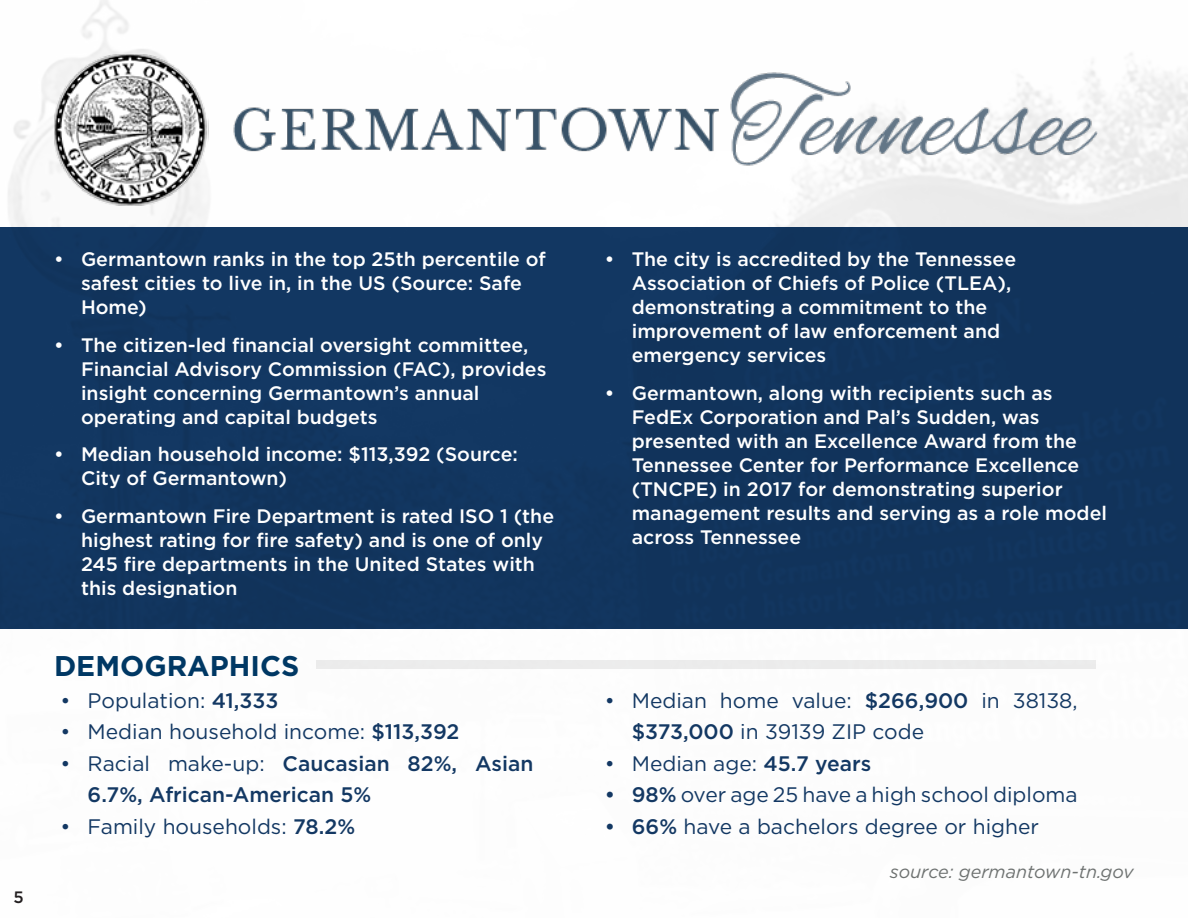
<style>
.page{position:relative;width:1188px;height:918px;background:#fff}
.page>*{position:absolute;margin:0;border:0;box-sizing:border-box;transform-origin:0 0}
.t1{font:700 28.5px "Gotham";color:#003864}
.t2{font:21px/31.5px "Gotham";color:#133863}
.t3{font:500 21px/31.5px "Gotham";color:#133863}
.t4{font:500 19.5px/24px "Gotham";color:#fff}
.t5{font:italic 18px "Gotham";color:#6e7271}
.t6{font:500 16.5px "Gotham";color:#231f20}
.s1{font-weight:500}
.s2{font-weight:400}
</style>
<div class="page">
<img style="left:0;top:0;width:1188px;height:228px">
<div style="left:0;top:228px;width:1188px;height:401px;background:#133863"></div>
<img style="left:54px;top:54px;width:1043px;height:151px">
<div style="left:316px;top:661px;width:780px;height:8px;background:#ececec"></div>
<p class="t6" style="left:14px;top:886px;width:12px">5</p>
<p class="t4" style="left:81px;top:247px;width:466px;text-indent:-27px">• Germantown ranks in the top 25th percentile of safest cities to live in, in the US (Source: Safe<br>Home)</p>
<p class="t4" style="left:81px;top:333px;width:467px;text-indent:-27px">• The citizen-led financial oversight committee, Financial Advisory Commission (FAC), provides insight concerning Germantown’s annual operating and capital budgets</p>
<p class="t4" style="left:81px;top:442px;width:438px;text-indent:-27px">• Median household income: $113,392 (Source:<br>City of Germantown)</p>
<p class="t4" style="left:81px;top:504px;width:475px;text-indent:-27px">• Germantown Fire Department is rated ISO 1 (the highest rating for fire safety) and is one of only 245 fire departments in the United States with this designation</p>
<p class="t1" style="left:54px;top:647px;width:247px">DEMOGRAPHICS</p>
<p class="t2" style="left:61px;top:684px;width:219px">• Population: <span class="s1">41,333</span></p>
<p class="t2" style="left:61px;top:716px;width:400px">• Median household income: <span class="s1">$113,392</span></p>
<p class="t3" style="left:88px;top:747px;width:447px;text-indent:-27px"><span class="s2">• Racial make-up:</span> Caucasian 82%, Asian<br>6.7%, African-American 5%</p>
<p class="t2" style="left:61px;top:810px;width:296px">• Family households: <span class="s1">78.2%</span></p>
<p class="t4" style="left:632px;top:247px;width:386px;text-indent:-27px">• The city is accredited by the Tennessee Association of Chiefs of Police (TLEA), demonstrating a commitment to the improvement of law enforcement and emergency services</p>
<p class="t4" style="left:632px;top:381px;width:477px;text-indent:-27px">• Germantown, along with recipients such as FedEx Corporation and Pal’s Sudden, was presented with an Excellence Award from the Tennessee Center for Performance Excellence (TNCPE) in 2017 for demonstrating superior management results and serving as a role model across Tennessee</p>
<p class="t2" style="left:632px;top:684px;width:447px;text-indent:-27px">• Median home value: <span class="s1">$266,900</span> in 38138, <span class="s1">$373,000</span> in 39139 ZIP code</p>
<p class="t2" style="left:605px;top:747px;width:268px">• Median age: <span class="s1">45.7 years</span></p>
<p class="t2" style="left:605px;top:779px;width:474px"><span class="s1">• 98%</span> over age 25 have a high school diploma</p>
<p class="t2" style="left:605px;top:810px;width:436px"><span class="s1">• 66%</span> have a bachelors degree or higher</p>
<p class="t5" style="left:890px;top:861px;width:245px">source: germantown-tn.gov</p>
</div>
